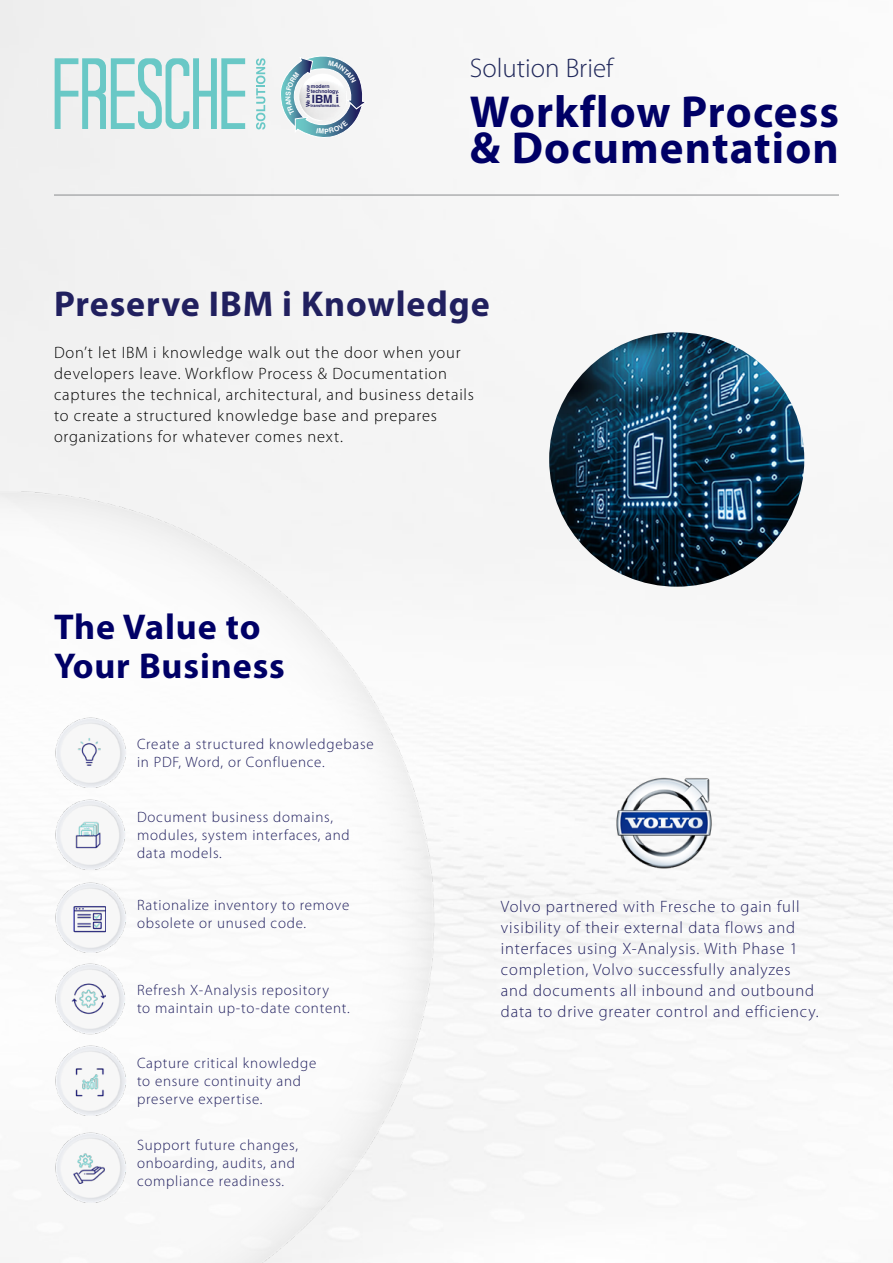
<style>
.page{position:relative;width:893px;height:1263px;background:#fff}
.page>*{position:absolute;margin:0;border:0;box-sizing:border-box;transform-origin:0 0}
.t1{font:700 45px/36px "Myriad Pro";letter-spacing:.025em;color:#006}
.t2{font:700 36px/39px "Myriad Pro";letter-spacing:.025em;color:#006}
.t3{font:700 36px "Myriad Pro";letter-spacing:.025em;color:#21205f}
.t4{font:300 27px "Myriad Pro";color:#1f275a}
.t5{font:300 16.5px/21px "Myriad Pro";letter-spacing:.05em;color:#000}
.t6{font:300 16.5px/21px "Myriad Pro";letter-spacing:.05em;color:#21205f}
.t7{font:300 15px/18px "Myriad Pro";letter-spacing:.05em;color:#21205f}
.t8{font:700 11.4px "Helvetica";color:#22205f}
.t9{font:700 5.1px/5.1px "Helvetica";color:#22205f}
.t10{font:700 4.05px "Helvetica";color:#22205f}
</style>
<div class="page">
<img style="left:0;top:0;width:893px;height:1187px">
<img style="left:0;top:425px;width:499px;height:838px">
<img style="left:549px;top:332px;width:255px;height:255px;border-radius:127px">
<img style="left:614px;top:774px;width:99px;height:99px">
<img style="left:54px;top:717px;width:72px;height:70px">
<img style="left:73px;top:736px;width:33px;height:32px">
<img style="left:54px;top:882px;width:72px;height:70px">
<img style="left:72px;top:901px;width:34px;height:32px">
<img style="left:54px;top:799px;width:72px;height:70px">
<img style="left:73px;top:818px;width:32px;height:32px">
<img style="left:54px;top:964px;width:72px;height:70px">
<img style="left:72px;top:983px;width:34px;height:32px">
<img style="left:54px;top:1046px;width:72px;height:70px">
<img style="left:72px;top:1064px;width:34px;height:33px">
<img style="left:54px;top:1132px;width:72px;height:70px">
<img style="left:72px;top:1151px;width:34px;height:33px">
<svg style="left:55px;top:58px;width:190px;height:71px"></svg>
<svg style="left:256px;top:58px;width:9px;height:72px"></svg>
<hr style="left:54px;top:195px;width:785px;height:1px;background:#8a8c8e">
<svg style="left:280px;top:50px;width:87px;height:91px"></svg>
<h3 class="t4" style="left:470px;top:52px;width:145px">Solution Brief</h3>
<p class="t9" style="left:311px;top:84px;width:30px">modern technology.</p>
<p class="t8" style="left:312px;top:92px;width:29px">IBM i</p>
<p class="t9" style="left:306px;top:107px;width:24px;rotate:-90deg">We know</p>
<p class="t10" style="left:311px;top:103px;width:31px">transformation.</p>
<h1 class="t1" style="left:470px;top:92px;width:371px">Workflow Process &amp; Documentation</h1>
<h2 class="t3" style="left:54px;top:280px;width:437px">Preserve IBM i Knowledge</h2>
<p class="t5" style="left:54px;top:342px;width:422px">Don’t let IBM i knowledge walk out the door when your developers leave. Workflow Process &amp; Documentation captures the technical, architectural, and business details to create a structured knowledge base and prepares organizations for whatever comes next.</p>
<h2 class="t2" style="left:54px;top:606px;width:232px">The Value to<br>Your Business</h2>
<p class="t7" style="left:137px;top:734px;width:238px">Create a structured knowledgebase in PDF, Word, or Confluence.</p>
<p class="t7" style="left:137px;top:808px;width:214px">Document business domains, modules, system interfaces, and data models.</p>
<p class="t7" style="left:137px;top:896px;width:214px">Rationalize inventory to remove obsolete or unused code.</p>
<p class="t7" style="left:137px;top:980px;width:214px">Refresh X-Analysis repository<br>to maintain up-to-date content.</p>
<p class="t7" style="left:137px;top:1054px;width:181px">Capture critical knowledge to ensure continuity and preserve expertise.</p>
<p class="t7" style="left:137px;top:1136px;width:163px">Support future changes, onboarding, audits, and compliance readiness.</p>
<p class="t6" style="left:501px;top:896px;width:319px">Volvo partnered with Fresche to gain full visibility of their external data flows and interfaces using X-Analysis. With Phase 1 completion, Volvo successfully analyzes and documents all inbound and outbound data to drive greater control and efficiency.</p>
</div>
